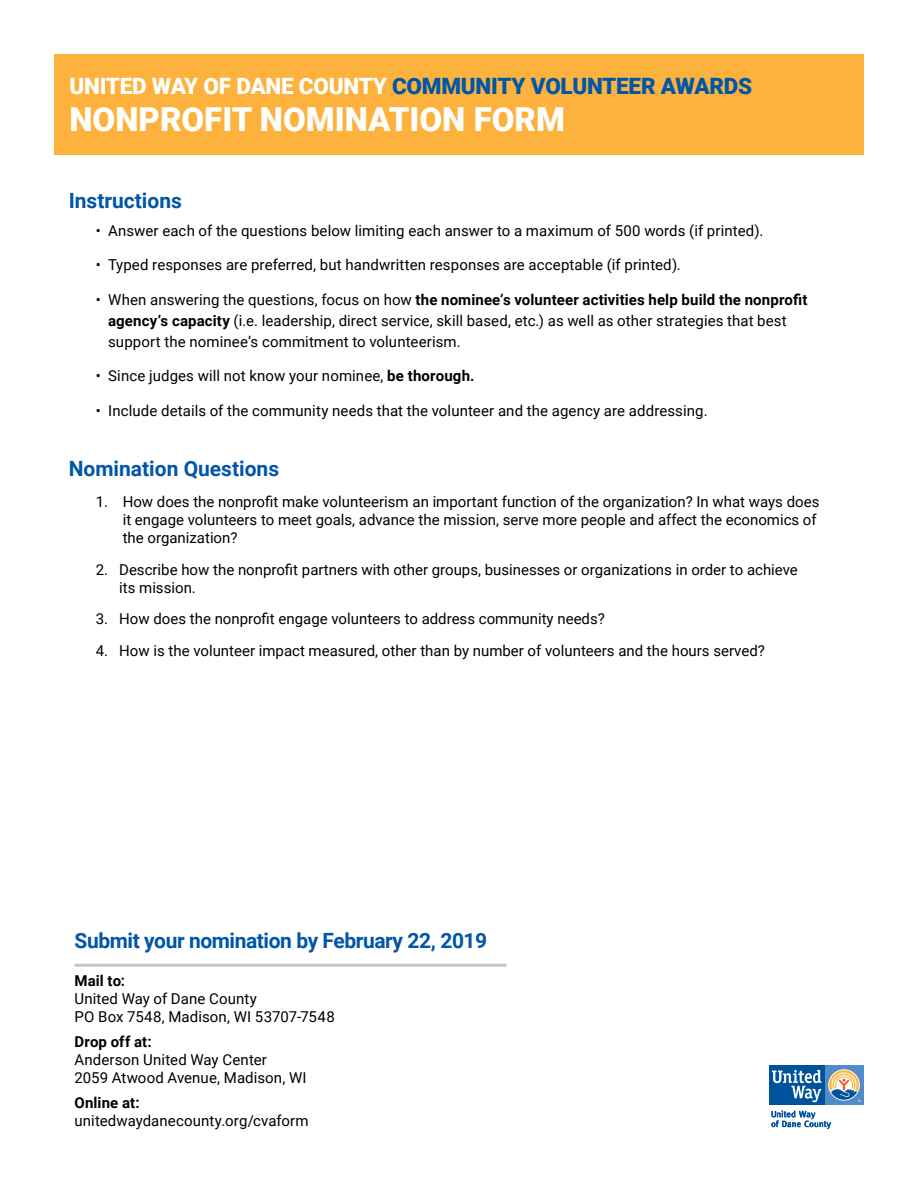
<style>
.page{position:relative;width:918px;height:1188px;background:#fff}
.page>*{position:absolute;margin:0;border:0;box-sizing:border-box;transform-origin:0 0}
.t1{font:900 33px "Roboto";color:#fff}
.t2{font:900 22.5px "Roboto";letter-spacing:-.01em;color:#0056a7}
.t3{font:700 21px "Roboto";letter-spacing:-.01em;color:#0056a7}
.t4{font:15px/18px "Roboto";color:#000}
.t5{font:700 15px "Roboto";letter-spacing:.01em;color:#000}
.t6{font:3.3px "Meta";color:#fff}
.s1{color:#fff}
.s2{font-weight:700}
</style>
<div class="page">
<div style="left:54px;top:54px;width:810px;height:100px;background:#fcb23d"></div>
<hr style="left:74px;top:964px;width:433px;height:3px;background:#c2c4c6">
<div style="left:825px;top:1066px;width:38px;height:39px;background:#518bc9"></div>
<svg style="left:828px;top:1069px;width:32px;height:32px"></svg>
<svg style="left:829px;top:1070px;width:30px;height:30px"></svg>
<div style="left:769px;top:1066px;width:56px;height:39px;background:#00529b"></div>
<svg style="left:772px;top:1070px;width:50px;height:32px"></svg>
<svg style="left:771px;top:1111px;width:60px;height:18px"></svg>
<h2 class="t2" style="left:69px;top:70px;width:684px"><span class="s1">UNITED WAY OF DANE COUNTY</span> COMMUNITY VOLUNTEER AWARDS</h2>
<h1 class="t1" style="left:69px;top:97px;width:497px">NONPROFIT NOMINATION FORM</h1>
<h3 class="t3" style="left:69px;top:186px;width:115px">Instructions</h3>
<p class="t4" style="left:96px;top:221px;width:669px">• Answer each of the questions below limiting each answer to a maximum of 500 words (if printed).</p>
<p class="t4" style="left:96px;top:255px;width:587px">• Typed responses are preferred, but handwritten responses are acceptable (if printed).</p>
<p class="t4" style="left:108px;top:288px;width:701px;line-height:21px;text-indent:-12px">• When answering the questions, focus on how <span class="s2">the nominee’s volunteer activities help build the nonprofit agency’s capacity</span> (i.e. leadership, direct service, skill based, etc.) as well as other strategies that best support the nominee’s commitment to volunteerism.</p>
<p class="t4" style="left:96px;top:366px;width:380px">• Since judges will not know your nominee, <span class="s2">be thorough.</span></p>
<p class="t4" style="left:96px;top:401px;width:613px">• Include details of the community needs that the volunteer and the agency are addressing.</p>
<h3 class="t3" style="left:69px;top:454px;width:212px">Nomination Questions</h3>
<p class="t4" style="left:123px;top:493px;width:698px;text-indent:-27px">1. How does the nonprofit make volunteerism an important function of the organization? In what ways does it engage volunteers to meet goals, advance the mission, serve more people and affect the economics of the organization?</p>
<p class="t4" style="left:119px;top:560px;width:680px;text-indent:-24px">2. Describe how the nonprofit partners with other groups, businesses or organizations in order to achieve its mission.</p>
<p class="t4" style="left:96px;top:610px;width:511px">3. How does the nonprofit engage volunteers to address community needs?</p>
<p class="t4" style="left:96px;top:641px;width:671px">4. How is the volunteer impact measured, other than by number of volunteers and the hours served?</p>
<h3 class="t3" style="left:75px;top:926px;width:414px">Submit your nomination by February 22, 2019</h3>
<p class="t5" style="left:74px;top:970px;width:52px">Mail to:</p>
<p class="t4" style="left:74px;top:989px;width:262px">United Way of Dane County<br>PO Box 7548, Madison, WI 53707-7548</p>
<p class="t5" style="left:74px;top:1031px;width:79px">Drop off at:</p>
<p class="t4" style="left:74px;top:1050px;width:234px">Anderson United Way Center<br>2059 Atwood Avenue, Madison, WI</p>
<p class="t5" style="left:74px;top:1092px;width:67px">Online at:</p>
<p class="t4" style="left:74px;top:1111px;width:236px">unitedwaydanecounty.org/cvaform</p>
<p class="t6" style="left:858px;top:1099px;width:4px">®</p>
</div>
